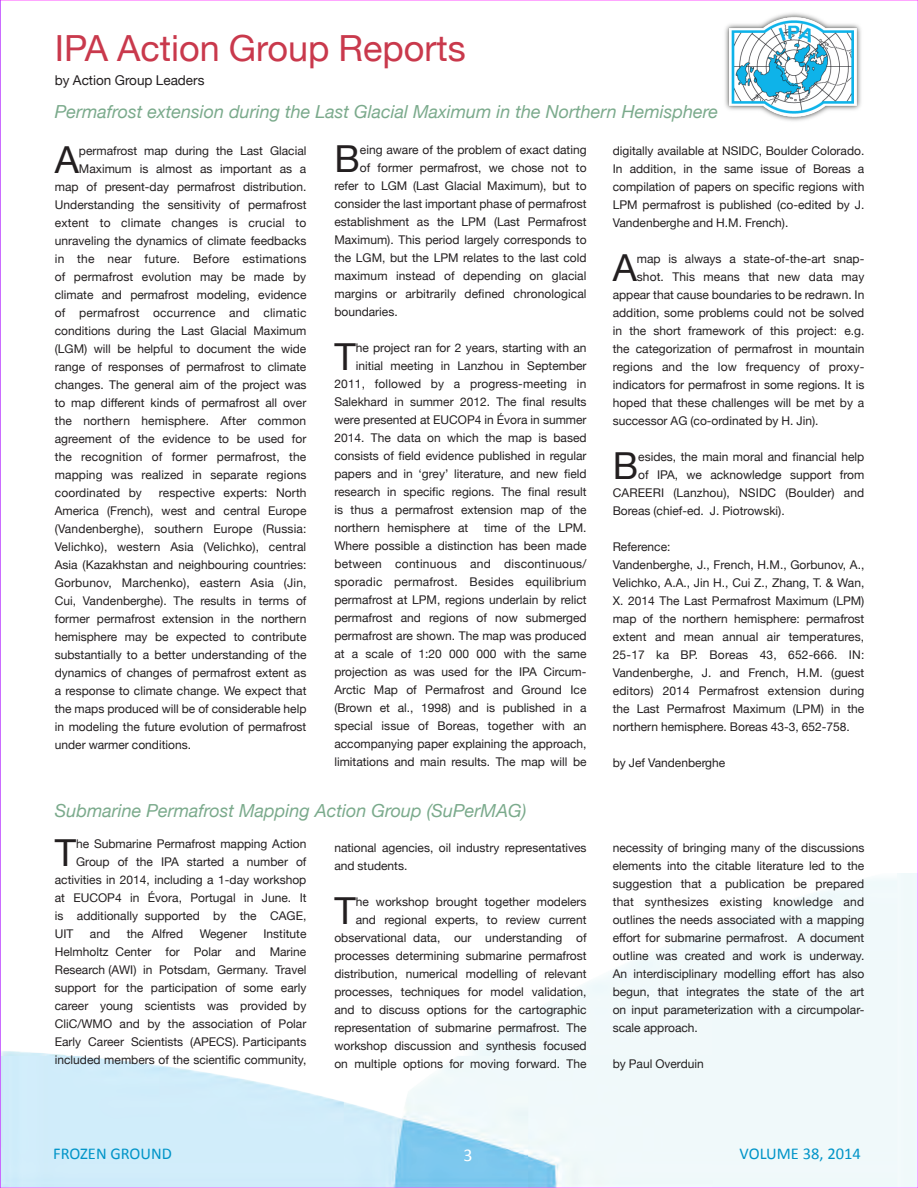
<style>
.page{position:relative;width:918px;height:1188px;background:#fff}
.page>*{position:absolute;margin:0;border:0;box-sizing:border-box;transform-origin:0 0}
.t1{font:37.2px "Helvetica Neue";color:#231f20}
.t2{font:36px "Helvetica Neue";color:#c9394c}
.t3{font:italic 18px "Helvetica Neue";color:#7baa8c}
.t4{font:18px "Calibri";color:#fff}
.t5{font:16.5px "Calibri";color:#0094c8}
.t6{font:13.5px "Helvetica Neue";color:#231f20}
.t7{font:12px/18px "Helvetica Neue";color:#231f20;text-align:justify}
.t8{font:12px "Helvetica Neue";letter-spacing:.02em;color:#231f20}
</style>
<div class="page">
<img style="left:2px;top:873px;width:914px;height:313px">
<img style="left:725px;top:13px;width:136px;height:108px">
<hr style="left:0;top:0;width:1px;height:1188px;background:#93f">
<h2 class="t2" style="left:55px;top:22px;width:413px">IPA Action Group Reports</h2>
<p class="t6" style="left:55px;top:71px;width:151px">by Action Group Leaders</p>
<h3 class="t3" style="left:55px;top:99px;width:665px">Permafrost extension during the Last Glacial Maximum in the Northern Hemisphere</h3>
<h1 class="t1" style="left:55px;top:132px;width:26px">A</h1>
<p class="t7" style="left:79px;top:142px;width:229px">permafrost map during the Last Glacial</p>
<p class="t7" style="left:79px;top:160px;width:229px">Maximum is almost as important as a</p>
<p class="t7" style="left:55px;top:178px;width:253px">map of present-day permafrost distribution.</p>
<p class="t7" style="left:55px;top:196px;width:253px">Understanding the sensitivity of permafrost</p>
<p class="t7" style="left:55px;top:214px;width:253px">extent to climate changes is crucial to</p>
<p class="t7" style="left:55px;top:232px;width:253px">unraveling the dynamics of climate feedbacks</p>
<p class="t8" style="left:55px;top:250px;width:253px">in the near future. Before estimations</p>
<p class="t7" style="left:55px;top:268px;width:253px">of permafrost evolution may be made by</p>
<p class="t7" style="left:55px;top:286px;width:253px">climate and permafrost modeling, evidence</p>
<p class="t8" style="left:55px;top:304px;width:253px">of permafrost occurrence and climatic</p>
<p class="t7" style="left:55px;top:322px;width:253px">conditions during the Last Glacial Maximum</p>
<p class="t7" style="left:55px;top:340px;width:253px">(LGM) will be helpful to document the wide</p>
<p class="t7" style="left:55px;top:358px;width:253px">range of responses of permafrost to climate</p>
<p class="t7" style="left:55px;top:376px;width:253px">changes. The general aim of the project was</p>
<p class="t7" style="left:55px;top:394px;width:253px">to map different kinds of permafrost all over</p>
<p class="t7" style="left:55px;top:412px;width:253px">the northern hemisphere. After common</p>
<p class="t7" style="left:55px;top:430px;width:253px">agreement of the evidence to be used for</p>
<p class="t7" style="left:55px;top:448px;width:253px">the recognition of former permafrost, the</p>
<p class="t7" style="left:55px;top:466px;width:253px">mapping was realized in separate regions</p>
<p class="t7" style="left:55px;top:484px;width:89px">coordinated by</p>
<p class="t7" style="left:55px;top:484px;width:253px;text-indent:104px">respective experts: North America (French), west and central Europe (Vandenberghe), southern Europe (Russia:<br>Velichko), western Asia (Velichko), central Asia (Kazakhstan and neighbouring countries:<br>Gorbunov, Marchenko), eastern Asia (Jin, Cui, Vandenberghe). The results in terms of former permafrost extension in the northern hemisphere may be expected to contribute substantially to a better understanding of the dynamics of changes of permafrost extent as a response to climate change. We expect that the maps produced will be of considerable help in modeling the future evolution of permafrost under warmer conditions.</p>
<h1 class="t1" style="left:334px;top:132px;width:27px">B</h1>
<p class="t7" style="left:360px;top:141px;width:228px">eing aware of the problem of exact dating</p>
<p class="t7" style="left:360px;top:159px;width:228px">of former permafrost, we chose not to</p>
<p class="t7" style="left:334px;top:177px;width:254px">refer to LGM (Last Glacial Maximum), but to</p>
<p class="t7" style="left:334px;top:195px;width:254px">consider the last important phase of permafrost</p>
<p class="t7" style="left:334px;top:213px;width:254px">establishment as the LPM (Last Permafrost</p>
<p class="t7" style="left:334px;top:231px;width:254px">Maximum). This period largely corresponds to</p>
<p class="t7" style="left:334px;top:249px;width:254px">the LGM, but the LPM relates to the last cold</p>
<p class="t7" style="left:334px;top:267px;width:254px">maximum instead of depending on glacial</p>
<p class="t7" style="left:334px;top:285px;width:254px">margins or arbitrarily defined chronological</p>
<p class="t7" style="left:334px;top:303px;width:65px">boundaries.</p>
<h1 class="t1" style="left:334px;top:330px;width:23px">T</h1>
<p class="t7" style="left:356px;top:339px;width:232px">he project ran for 2 years, starting with an</p>
<p class="t7" style="left:356px;top:357px;width:232px">initial meeting in Lanzhou in September</p>
<p class="t7" style="left:334px;top:375px;width:254px">2011, followed by a progress-meeting in</p>
<p class="t7" style="left:334px;top:393px;width:254px">Salekhard in summer 2012. The final results</p>
<p class="t7" style="left:334px;top:411px;width:254px">were presented at EUCOP4 in Évora in summer</p>
<p class="t7" style="left:334px;top:429px;width:254px">2014. The data on which the map is based</p>
<p class="t7" style="left:334px;top:447px;width:254px">consists of field evidence published in regular</p>
<p class="t7" style="left:334px;top:465px;width:254px">papers and in ‘grey’ literature, and new field</p>
<p class="t7" style="left:334px;top:483px;width:254px">research in specific regions. The final result</p>
<p class="t7" style="left:334px;top:501px;width:254px">is thus a permafrost extension map of the</p>
<p class="t7" style="left:334px;top:519px;width:135px">northern hemisphere at</p>
<p class="t7" style="left:334px;top:519px;width:254px;text-indent:150px">time of the LPM.<br>Where possible a distinction has been made between continuous and discontinuous/ sporadic permafrost. Besides equilibrium permafrost at LPM, regions underlain by relict permafrost and regions of now submerged permafrost are shown. The map was produced at a scale of 1:20 000 000 with the same projection as was used for the IPA Circum-Arctic Map of Permafrost and Ground Ice (Brown et al., 1998) and is published in a special issue of Boreas, together with an accompanying paper explaining the approach, limitations and main results. The map will be</p>
<h3 class="t3" style="left:55px;top:797px;width:473px">Submarine Permafrost Mapping Action Group (SuPerMAG)</h3>
<h1 class="t1" style="left:55px;top:826px;width:23px">T</h1>
<p class="t7" style="left:76px;top:835px;width:232px">he Submarine Permafrost mapping Action</p>
<p class="t7" style="left:76px;top:853px;width:232px">Group of the IPA started a number of</p>
<p class="t7" style="left:55px;top:871px;width:253px">activities in 2014, including a 1-day workshop</p>
<p class="t7" style="left:55px;top:889px;width:253px">at EUCOP4 in Évora, Portugal in June. It</p>
<p class="t7" style="left:55px;top:907px;width:253px">is additionally supported by the CAGE,</p>
<p class="t7" style="left:55px;top:925px;width:20px">UIT</p>
<p class="t7" style="left:90px;top:925px;width:22px">and</p>
<p class="t7" style="left:127px;top:925px;width:58px">the Alfred</p>
<p class="t7" style="left:200px;top:925px;width:49px">Wegener</p>
<p class="t7" style="left:55px;top:925px;width:253px;text-indent:209px">Institute Helmholtz Center for Polar and Marine Research (AWI) in Potsdam, Germany. Travel support for the participation of some early career young scientists was provided by CliC/WMO and by the association of Polar Early Career Scientists (APECS). Participants included members of the scientific community,</p>
<p class="t7" style="left:334px;top:840px;width:254px">national agencies, oil industry representatives and students.</p>
<h1 class="t1" style="left:334px;top:884px;width:23px">T</h1>
<p class="t7" style="left:334px;top:894px;width:254px;text-align:right">he workshop brought together modelers and regional experts, to review current observational data, our understanding of processes determining submarine permafrost distribution, numerical modelling of relevant processes, techniques for model validation, and to discuss options for the cartographic representation of submarine permafrost. The workshop discussion and synthesis focused on multiple options for moving forward. The</p>
<p class="t7" style="left:613px;top:143px;width:253px">digitally available at NSIDC, Boulder Colorado.<br>In addition, in the same issue of Boreas a compilation of papers on specific regions with LPM permafrost is published (co-edited by J.<br>Vandenberghe and H.M. French).</p>
<h1 class="t1" style="left:613px;top:241px;width:26px">A</h1>
<p class="t7" style="left:637px;top:251px;width:229px">map is always a state-of-the-art snap-</p>
<p class="t7" style="left:637px;top:269px;width:229px">shot. This means that new data may</p>
<p class="t7" style="left:613px;top:287px;width:253px">appear that cause boundaries to be redrawn. In</p>
<p class="t7" style="left:613px;top:305px;width:253px">addition, some problems could not be solved</p>
<p class="t7" style="left:613px;top:323px;width:253px">in the short framework of this project: e.g.</p>
<p class="t7" style="left:613px;top:341px;width:253px">the categorization of permafrost in mountain</p>
<p class="t7" style="left:613px;top:359px;width:253px">regions and the low frequency of proxy-</p>
<p class="t7" style="left:613px;top:377px;width:253px">indicators for permafrost in some regions. It is</p>
<p class="t7" style="left:613px;top:395px;width:253px">hoped that these challenges will be met by a</p>
<p class="t7" style="left:613px;top:413px;width:207px">successor AG (co-ordinated by H. Jin).</p>
<h1 class="t1" style="left:613px;top:439px;width:27px">B</h1>
<p class="t7" style="left:638px;top:449px;width:228px">esides, the main moral and financial help</p>
<p class="t7" style="left:638px;top:467px;width:228px">of IPA, we acknowledge support from</p>
<p class="t7" style="left:613px;top:485px;width:253px">CAREERI (Lanzhou), NSIDC (Boulder) and</p>
<p class="t7" style="left:613px;top:503px;width:173px">Boreas (chief-ed. J. Piotrowski).</p>
<p class="t7" style="left:613px;top:539px;width:253px;text-align:left">Reference:<br>Vandenberghe, J., French, H.M., Gorbunov, A., Velichko, A.A., Jin H., Cui Z., Zhang, T. &amp; Wan, X. 2014 The Last Permafrost Maximum (LPM) map of the northern hemisphere: permafrost extent and mean annual air temperatures, 25-17 ka BP. Boreas 43, 652-666. IN:<br>Vandenberghe, J. and French, H.M. (guest editors) 2014 Permafrost extension during the Last Permafrost Maximum (LPM) in the northern hemisphere. Boreas 43-3, 652-758.</p>
<p class="t7" style="left:613px;top:755px;width:114px">by Jef Vandenberghe</p>
<p class="t7" style="left:613px;top:840px;width:253px">necessity of bringing many of the discussions elements into the citable literature led to the suggestion that a publication be prepared that synthesizes existing knowledge and outlines the needs associated with a mapping effort for submarine permafrost. A document outline was created and work is underway.<br>An interdisciplinary modelling effort has also begun, that integrates the state of the art on input parameterization with a circumpolar&shy;scale approach.</p>
<p class="t7" style="left:613px;top:1056px;width:93px">by Paul Overduin</p>
<h3 class="t5" style="left:53px;top:1143px;width:120px">FROZEN GROUND</h3>
<h3 class="t4" style="left:463px;top:1144px;width:11px">3</h3>
<h3 class="t5" style="left:740px;top:1143px;width:123px">VOLUME 38, 2014</h3>
</div>
